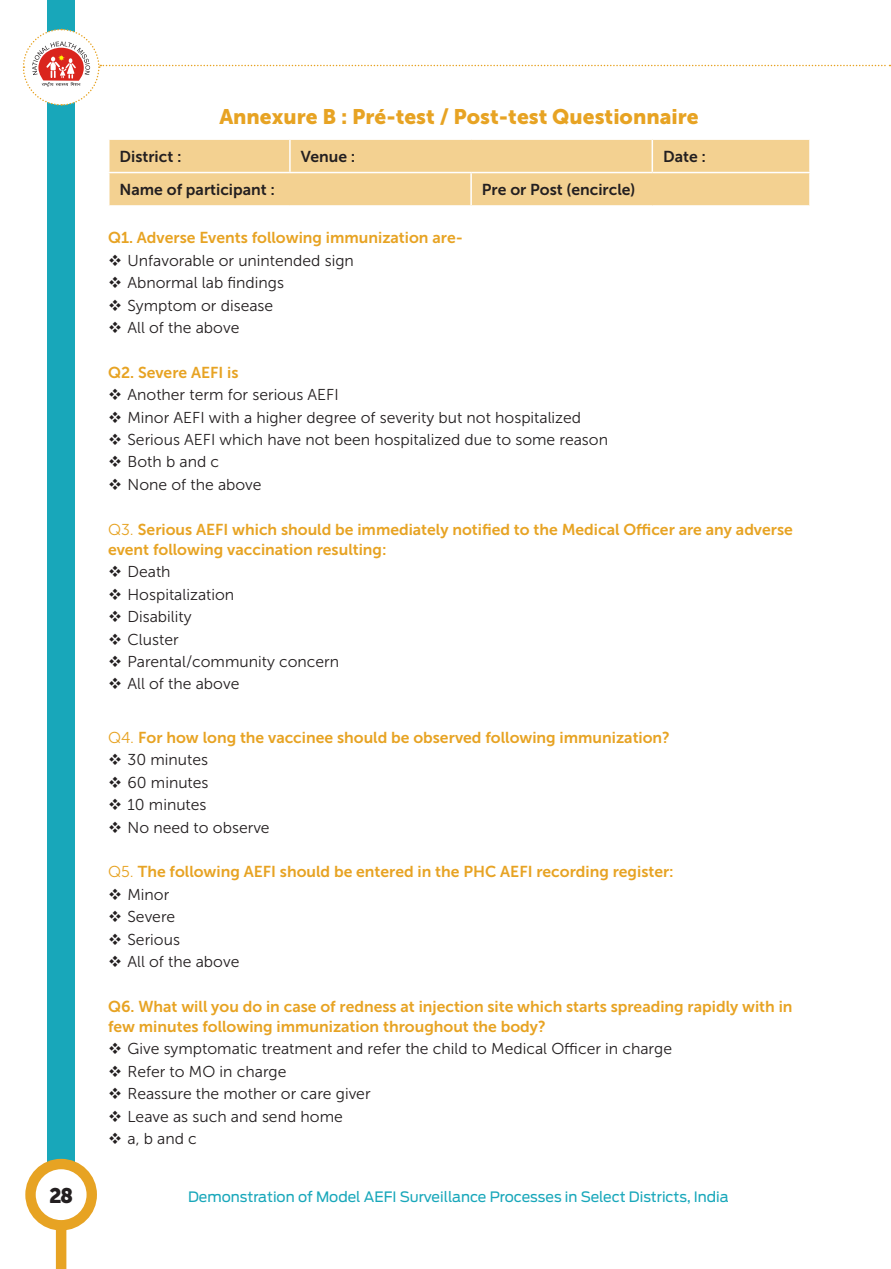
<style>
.page{position:relative;width:891px;height:1269px;background:#fff}
.page>*{position:absolute;margin:0;border:0;box-sizing:border-box;transform-origin:0 0}
.B-level-Head_FINAL{font:21px "Museo Sans 900";color:#e7a323}
.t1{font:21px "Museo Sans 900";color:#231f20}
.t2{font:15.75px "Museo Sans 300";color:#231f20}
.C-level-Head_FINAL{font:15.75px/20.2px "Museo Sans 700";color:#e7a323}
.t3{font:15.75px "Museo Sans 700";color:#231f20}
.t4{font:14.25px "Antenna";color:#18a7ba}
.s1{font-family:"Museo Sans 300"}
</style>
<div class="page">
<div style="left:47px;top:0;width:28px;height:1198px;background:#18a7ba"></div>
<svg style="left:31px;top:1164px;width:61px;height:61px"></svg>
<div style="left:25px;top:1159px;width:72px;height:71px;border:10px solid #e7a323;border-radius:50%"></div>
<div style="left:56px;top:1223px;width:10px;height:46px;background:#e7a323"></div>
<svg style="left:22px;top:28px;width:868px;height:78px"></svg>
<div style="left:110px;top:140px;width:699px;height:65px;background:#f3d191"></div>
<hr style="left:289px;top:140px;width:2px;height:32px;background:#fff">
<hr style="left:652px;top:140px;width:1px;height:32px;background:#fff">
<hr style="left:470px;top:173px;width:2px;height:32px;background:#fff">
<hr style="left:108px;top:172px;width:182px;height:1px;background:#fff">
<hr style="left:290px;top:172px;width:181px;height:1px;background:#fff">
<hr style="left:471px;top:172px;width:181px;height:1px;background:#fff">
<hr style="left:652px;top:172px;width:159px;height:1px;background:#fff">
<p class="B-level-Head_FINAL" style="left:219px;top:104px;width:481px">Annexure B : Pré-test / Post-test Questionnaire</p>
<p class="t3" style="left:120px;top:148px;width:64px">District :</p>
<p class="t3" style="left:301px;top:148px;width:56px">Venue :</p>
<p class="t3" style="left:663px;top:148px;width:45px">Date :</p>
<p class="t3" style="left:120px;top:181px;width:157px">Name of participant :</p>
<p class="t3" style="left:482px;top:181px;width:155px">Pre or Post (encircle)</p>
<p class="C-level-Head_FINAL" style="left:108px;top:228px;width:356px">Q1. Adverse Events following immunization are-</p>
<p class="t2" style="left:128px;top:252px;width:228px">Unfavorable or unintended sign</p>
<p class="t2" style="left:128px;top:274px;width:158px">Abnormal lab findings</p>
<p class="t2" style="left:128px;top:297px;width:147px">Symptom or disease</p>
<p class="t2" style="left:128px;top:319px;width:113px">All of the above</p>
<p class="C-level-Head_FINAL" style="left:108px;top:362px;width:132px">Q2. Severe AEFI is</p>
<p class="t2" style="left:128px;top:386px;width:213px">Another term for serious AEFI</p>
<p class="t2" style="left:128px;top:409px;width:455px">Minor AEFI with a higher degree of severity but not hospitalized</p>
<p class="t2" style="left:128px;top:431px;width:482px">Serious AEFI which have not been hospitalized due to some reason</p>
<p class="t2" style="left:128px;top:454px;width:93px">Both b and c</p>
<p class="t2" style="left:128px;top:476px;width:136px">None of the above</p>
<p class="C-level-Head_FINAL" style="left:108px;top:519px;width:686px"><span class="s1">Q3.</span> Serious AEFI which should be immediately notified to the Medical Officer are any adverse event following vaccination resulting:</p>
<p class="t2" style="left:128px;top:563px;width:45px">Death</p>
<p class="t2" style="left:128px;top:586px;width:108px">Hospitalization</p>
<p class="t2" style="left:128px;top:608px;width:66px">Disability</p>
<p class="t2" style="left:128px;top:631px;width:53px">Cluster</p>
<p class="t2" style="left:128px;top:653px;width:213px">Parental/community concern</p>
<p class="t2" style="left:128px;top:676px;width:113px">All of the above</p>
<p class="C-level-Head_FINAL" style="left:108px;top:727px;width:563px"><span class="s1">Q4.</span> For how long the vaccinee should be observed following immunization?</p>
<p class="t2" style="left:128px;top:751px;width:82px">30 minutes</p>
<p class="t2" style="left:128px;top:774px;width:83px">60 minutes</p>
<p class="t2" style="left:128px;top:796px;width:81px">10 minutes</p>
<p class="t2" style="left:128px;top:819px;width:144px">No need to observe</p>
<p class="C-level-Head_FINAL" style="left:108px;top:862px;width:567px"><span class="s1">Q5.</span> The following AEFI should be entered in the PHC AEFI recording register:</p>
<p class="t2" style="left:128px;top:886px;width:43px">Minor</p>
<p class="t2" style="left:128px;top:908px;width:49px">Severe</p>
<p class="t2" style="left:128px;top:931px;width:54px">Serious</p>
<p class="t2" style="left:128px;top:953px;width:113px">All of the above</p>
<p class="C-level-Head_FINAL" style="left:108px;top:996px;width:686px">Q6. What will you do in case of redness at injection site which starts spreading rapidly with in few minutes following immunization throughout the body?</p>
<p class="t2" style="left:128px;top:1041px;width:546px">Give symptomatic treatment and refer the child to Medical Officer in charge</p>
<p class="t2" style="left:128px;top:1063px;width:160px">Refer to MO in charge</p>
<p class="t2" style="left:128px;top:1085px;width:245px">Reassure the mother or care giver</p>
<p class="t2" style="left:128px;top:1108px;width:217px">Leave as such and send home</p>
<p class="t2" style="left:128px;top:1130px;width:71px">a, b and c</p>
<h1 class="t1" style="left:49px;top:1184px;width:26px">28</h1>
<p class="t4" style="left:188px;top:1188px;width:542px">Demonstration of Model AEFI Surveillance Processes in Select Districts, India</p>
</div>
